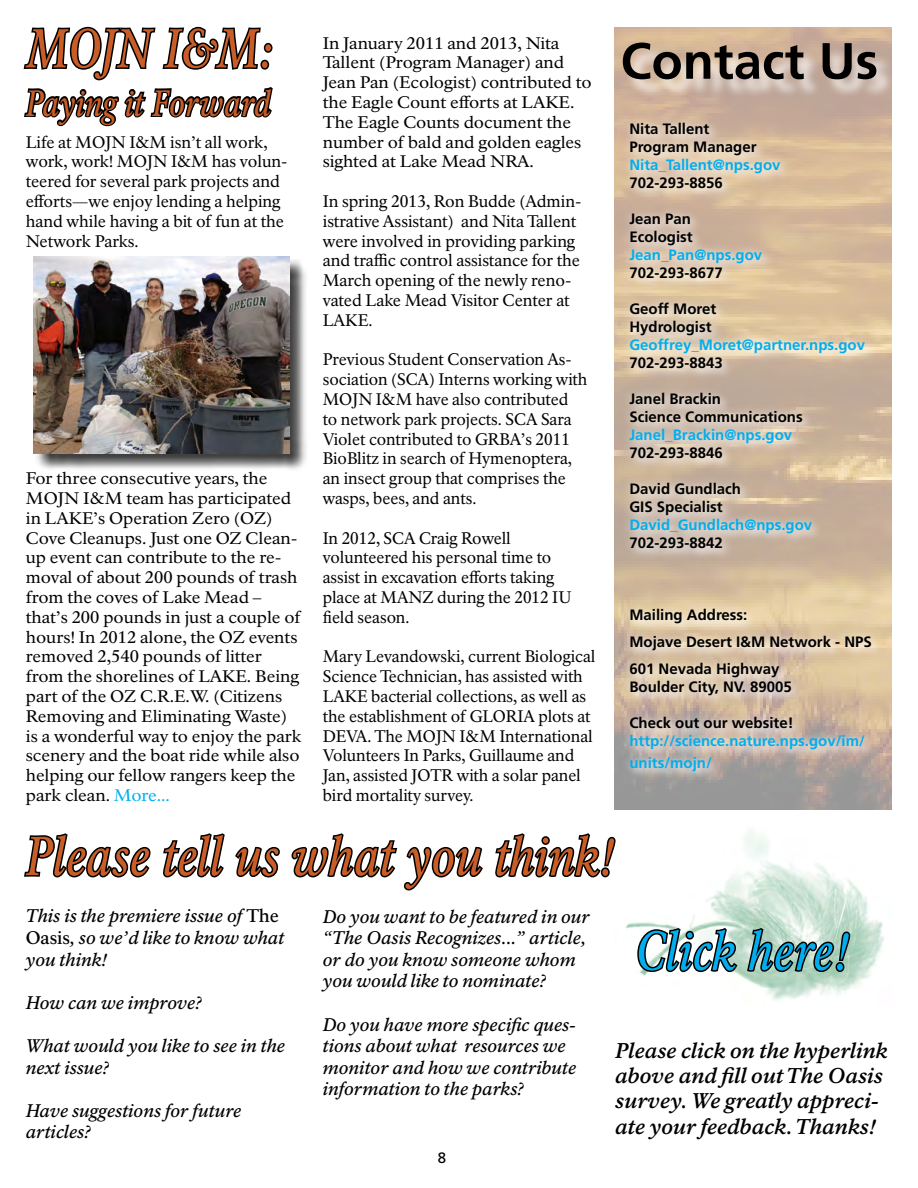
<style>
.page{position:relative;width:918px;height:1188px;background:#fff}
.page>*{position:absolute;margin:0;border:0;box-sizing:border-box;transform-origin:0 0}
.t1{font:italic 54px "NPS Rawlinson OT Cond";color:#c85d28}
.t2{font:italic 54px "NPS Rawlinson OT Cond";color:#00aeef}
.t3{font:700 51px "Frutiger LT Std";color:#000}
.t4{font:italic 36px "NPS Rawlinson OT Cond";color:#c85d28}
.t5{font:italic 700 21px/25.2px "NPS Rawlinson OT";color:#000}
.t6{font:italic 18px/21.6px "NPS Rawlinson OT Med";color:#000}
.t7{font:16.5px/19.8px "NPS Rawlinson OT";color:#000}
.t8{font:16.5px/19.8px "NPS Rawlinson OT";color:#000;scale:1.06 1}
.t9{font:700 15px/18px "Frutiger LT Std";color:#000}
.t10{font:700 15px/21.6px "Frutiger LT Std";color:#00aeef}
.t11{font:15px "Frutiger LT Std";color:#000}
.s1{color:#00aeef}
.s2{font-family:"NPS Rawlinson OT";font-weight:500;font-style:normal}
</style>
<div class="page">
<img style="left:625px;top:831px;width:259px;height:169px">
<div style="left:36px;top:259px;width:272px;height:212px;background:#000;opacity:.75"></div>
<img style="left:33px;top:257px;width:256px;height:196px">
<svg style="left:23px;top:26px;width:250px;height:101px"></svg>
<svg style="left:24px;top:833px;width:127px;height:45px"></svg>
<svg style="left:163px;top:833px;width:62px;height:45px"></svg>
<svg style="left:235px;top:846px;width:45px;height:32px"></svg>
<svg style="left:291px;top:833px;width:192px;height:58px"></svg>
<svg style="left:495px;top:833px;width:121px;height:45px"></svg>
<svg style="left:636px;top:926px;width:216px;height:48px"></svg>
<div style="left:621px;top:114px;width:259px;height:666px;background:#fff;opacity:.75"></div>
<div style="left:625px;top:45px;width:270px;height:54px;background:#fff;opacity:.75"></div>
<h1 class="t1" style="left:26px;top:18px;width:250px">MOJN I&amp;M:</h1>
<h3 class="t4" style="left:26px;top:82px;width:246px">Paying it Forward</h3>
<p class="t7" style="left:26px;top:132px;width:263px">Life at MOJN I&amp;M isn’t all work, work, work! MOJN I&amp;M has volun&shy;teered for several park projects and efforts—we enjoy lending a helping hand while having a bit of fun at the<br>Network Parks.</p>
<p class="t8" style="left:26px;top:469px;width:262px">For three consecutive years, the<br>MOJN I&amp;M team has participated in LAKE’s Operation Zero (OZ)<br>Cove Cleanups. Just one OZ Clean&shy;up event can contribute to the re&shy;moval of about 200 pounds of trash from the coves of Lake Mead – that’s 200 pounds in just a couple of hours! In 2012 alone, the OZ events removed 2,540 pounds of litter from the shorelines of LAKE. Being part of the OZ C.R.E.W. (Citizens<br>Removing and Eliminating Waste) is a wonderful way to enjoy the park scenery and the boat ride while also helping our fellow rangers keep the park clean. <span class="s1">More...</span></p>
<p class="t8" style="left:323px;top:33px;width:255px">In January 2011 and 2013, Nita<br>Tallent (Program Manager) and<br>Jean Pan (Ecologist) contributed to the Eagle Count efforts at LAKE.<br>The Eagle Counts document the number of bald and golden eagles sighted at Lake Mead NRA.</p>
<p class="t7" style="left:323px;top:192px;width:260px">In spring 2013, Ron Budde (Admin&shy;istrative Assistant) and Nita Tallent were involved in providing parking and traffic control assistance for the<br>March opening of the newly reno&shy;vated Lake Mead Visitor Center at<br>LAKE.</p>
<p class="t7" style="left:323px;top:350px;width:266px">Previous Student Conservation As&shy;sociation (SCA) Interns working with MOJN I&amp;M have also contributed<br>to network park projects. SCA Sara Violet contributed to GRBA’s 2011<br>BioBlitz in search of Hymenoptera, an insect group that comprises the wasps, bees, and ants.</p>
<p class="t7" style="left:323px;top:528px;width:250px">In 2012, SCA Craig Rowell volunteered his personal time to assist in excavation efforts taking place at MANZ during the 2012 IU field season.</p>
<p class="t7" style="left:323px;top:647px;width:274px">Mary Levandowski, current Biological Science Technician, has assisted with LAKE bacterial collections, as well as the establishment of GLORIA plots at DEVA. The MOJN I&amp;M International Volunteers In Parks, Guillaume and Jan, assisted JOTR with a solar panel bird mortality survey.</p>
<h2 class="t3" style="left:620px;top:31px;width:259px">Contact Us</h2>
<p class="t9" style="left:629px;top:120px;width:129px">Nita Tallent<br>Program Manager</p>
<p class="t10" style="left:629px;top:154px;width:153px">Nita_Tallent@nps.gov</p>
<p class="t9" style="left:629px;top:174px;width:95px">702-293-8856</p>
<p class="t9" style="left:629px;top:210px;width:65px">Jean Pan<br>Ecologist</p>
<p class="t10" style="left:629px;top:244px;width:134px">Jean_Pan@nps.gov</p>
<p class="t9" style="left:629px;top:264px;width:95px">702-293-8677</p>
<p class="t9" style="left:629px;top:300px;width:88px">Geoff Moret<br>Hydrologist</p>
<p class="t10" style="left:629px;top:334px;width:237px">Geoffrey_Moret@partner.nps.gov</p>
<p class="t9" style="left:629px;top:354px;width:95px">702-293-8843</p>
<p class="t9" style="left:629px;top:390px;width:175px">Janel Brackin<br>Science Communications</p>
<p class="t10" style="left:629px;top:424px;width:164px">Janel_Brackin@nps.gov</p>
<p class="t9" style="left:629px;top:444px;width:95px">702-293-8846</p>
<p class="t9" style="left:629px;top:480px;width:113px">David Gundlach<br>GIS Specialist</p>
<p class="t10" style="left:629px;top:514px;width:184px">David_Gundlach@nps.gov</p>
<p class="t9" style="left:629px;top:534px;width:95px">702-293-8842</p>
<p class="t9" style="left:629px;top:602px;width:244px;line-height:27px">Mailing Address:<br>Mojave Desert I&amp;M Network - NPS<br>601 Nevada Highway</p>
<p class="t9" style="left:629px;top:678px;width:164px">Boulder City, NV. 89005</p>
<p class="t9" style="left:629px;top:714px;width:166px">Check out our website!</p>
<p class="t10" style="left:629px;top:730px;width:237px">http://science.nature.nps.gov/im/ units/mojn/</p>
<h1 class="t1" style="left:26px;top:826px;width:591px">Please tell us what you think!</h1>
<p class="t6" style="left:26px;top:906px;width:260px">This is the premiere issue of <span class="s2">The<br>Oasis</span>, so we’d like to know what you think!</p>
<p class="t6" style="left:26px;top:992px;width:178px">How can we improve?</p>
<p class="t6" style="left:26px;top:1035px;width:261px">What would you like to see in the next issue?</p>
<p class="t6" style="left:26px;top:1100px;width:217px">Have suggestions for future articles?</p>
<p class="t6" style="left:323px;top:906px;width:269px">Do you want to be featured in our “The Oasis Recognizes...” article, or do you know someone whom you would like to nominate?</p>
<p class="t6" style="left:323px;top:1014px;width:255px">Do you have more specific ques&shy;tions about what resources we monitor and how we contribute information to the parks?</p>
<p class="t11" style="left:438px;top:1149px;width:10px">8</p>
<h1 class="t2" style="left:636px;top:920px;width:215px">Click here!</h1>
<p class="t5" style="left:615px;top:1039px;width:274px">Please click on the hyperlink above and fill out The Oasis survey. We greatly appreci&shy;ate your feedback. Thanks!</p>
</div>
